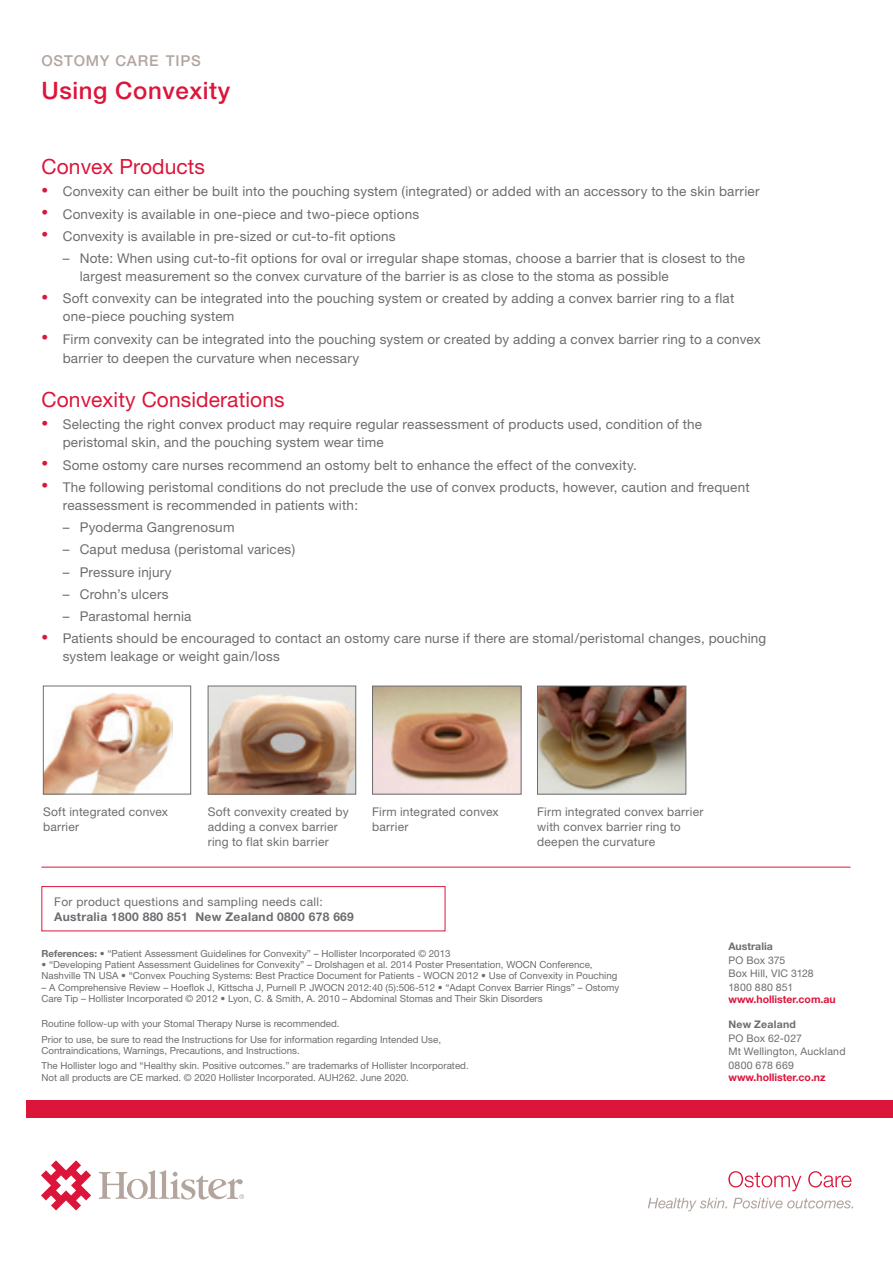
<style>
.page{position:relative;width:893px;height:1263px;background:#fff}
.page>*{position:absolute;margin:0;border:0;box-sizing:border-box;transform-origin:0 0}
.t1{font:500 24px "Helvetica Neue";letter-spacing:.025em;color:#dc153b}
.t2{font:21px "Helvetica Neue";letter-spacing:.005em;color:#dc153b}
.t3{font:500 15px "Helvetica Neue";letter-spacing:.05em;color:#b3a59e}
.t4{font:13.5px/18px "Helvetica Neue";letter-spacing:.015em;color:#6c6d70}
.t5{font:12px/15px "Helvetica Neue";letter-spacing:.02em;color:#6c6d70}
.t6{font:700 12px "Helvetica Neue";letter-spacing:.025em;color:#6c6d70}
.t7{font:10.5px/13.5px "Helvetica Neue";letter-spacing:.015em;color:#6c6d70}
.t8{font:700 10.5px "Helvetica Neue";color:#dc153b}
.t9{font:700 10.5px "Helvetica Neue";letter-spacing:.025em;color:#6c6d70}
.t10{font:700 10.5px "Helvetica Neue";letter-spacing:.005em;color:#6c6d70}
.t11{font:9.75px/15.5px "Helvetica Neue";color:#6c6d70}
.s1{color:#dc153b}
.s2{font-weight:700}
</style>
<div class="page">
<img style="left:45px;top:694px;width:127px;height:98px">
<div style="left:43px;top:686px;width:148px;height:108px;border:1px solid #6c6d70"></div>
<img style="left:539px;top:688px;width:145px;height:104px">
<div style="left:537px;top:686px;width:149px;height:108px;border:1px solid #6c6d70"></div>
<img style="left:210px;top:688px;width:144px;height:104px">
<div style="left:208px;top:686px;width:148px;height:108px;border:1px solid #6c6d70"></div>
<img style="left:374px;top:688px;width:145px;height:104px">
<div style="left:372px;top:686px;width:149px;height:108px;border:1px solid #6c6d70"></div>
<svg style="left:41px;top:1160px;width:50px;height:50px"></svg>
<svg style="left:99px;top:1170px;width:145px;height:29px"></svg>
<svg style="left:648px;top:1198px;width:205px;height:13px"></svg>
<svg style="left:728px;top:1171px;width:124px;height:20px"></svg>
<div style="left:26px;top:1100px;width:867px;height:17px;background:#dc153b"></div>
<hr style="left:41px;top:867px;width:809px;height:1px;background:#dc153b">
<div style="left:41px;top:886px;width:404px;height:45px;border:1px solid #dc153b"></div>
<p class="t3" style="left:41px;top:51px;width:161px">OSTOMY CARE TIPS</p>
<h1 class="t1" style="left:41px;top:76px;width:190px">Using Convexity</h1>
<h2 class="t2" style="left:41px;top:154px;width:165px">Convex Products</h2>
<p class="t4" style="left:41px;top:182px;width:720px"><span class="s1">•</span> Convexity can either be built into the pouching system (integrated) or added with an accessory to the skin barrier</p>
<p class="t4" style="left:41px;top:205px;width:379px"><span class="s1">•</span> Convexity is available in one-piece and two-piece options</p>
<p class="t4" style="left:41px;top:227px;width:356px"><span class="s1">•</span> Convexity is available in pre-sized or cut-to-fit options</p>
<p class="t4" style="left:80px;top:249px;width:667px;text-indent:-17px">– Note: When using cut-to-fit options for oval or irregular shape stomas, choose a barrier that is closest to the largest measurement so the convex curvature of the barrier is as close to the stoma as possible</p>
<p class="t4" style="left:63px;top:289px;width:673px;text-indent:-21px"><span class="s1">•</span> Soft convexity can be integrated into the pouching system or created by adding a convex barrier ring to a flat one-piece pouching system</p>
<p class="t4" style="left:63px;top:329px;width:699px;line-height:19.5px;text-indent:-21px"><span class="s1">•</span> Firm convexity can be integrated into the pouching system or created by adding a convex barrier ring to a convex barrier to deepen the curvature when necessary</p>
<h2 class="t2" style="left:41px;top:387px;width:245px">Convexity Considerations</h2>
<p class="t4" style="left:63px;top:415px;width:641px;text-indent:-21px"><span class="s1">•</span> Selecting the right convex product may require regular reassessment of products used, condition of the peristomal skin, and the pouching system wear time</p>
<p class="t4" style="left:41px;top:456px;width:597px"><span class="s1">•</span> Some ostomy care nurses recommend an ostomy belt to enhance the effect of the convexity.</p>
<p class="t4" style="left:63px;top:478px;width:688px;text-indent:-21px"><span class="s1">•</span> The following peristomal conditions do not preclude the use of convex products, however, caution and frequent reassessment is recommended in patients with:</p>
<p class="t4" style="left:63px;top:518px;width:173px">– Pyoderma Gangrenosum</p>
<p class="t4" style="left:63px;top:540px;width:234px">– Caput medusa (peristomal varices)</p>
<p class="t4" style="left:63px;top:563px;width:110px">– Pressure injury</p>
<p class="t4" style="left:63px;top:585px;width:107px">– Crohn’s ulcers</p>
<p class="t4" style="left:63px;top:607px;width:130px">– Parastomal hernia</p>
<p class="t4" style="left:63px;top:629px;width:705px;text-indent:-21px"><span class="s1">•</span> Patients should be encouraged to contact an ostomy care nurse if there are stomal/peristomal changes, pouching system leakage or weight gain/loss</p>
<p class="t5" style="left:43px;top:804px;width:127px">Soft integrated convex barrier</p>
<p class="t5" style="left:537px;top:804px;width:168px">Firm integrated convex barrier with convex barrier ring to deepen the curvature</p>
<p class="t5" style="left:208px;top:804px;width:142px">Soft convexity created by adding a convex barrier ring to flat skin barrier</p>
<p class="t5" style="left:372px;top:804px;width:128px">Firm integrated convex barrier</p>
<p class="t5" style="left:54px;top:894px;width:270px">For product questions and sampling needs call:</p>
<p class="t6" style="left:54px;top:909px;width:301px">Australia 1800 880 851 New Zealand 0800 678 669</p>
<p class="t11" style="left:41px;top:945px;width:411px"><span class="s2">References:</span> • “Patient Assessment Guidelines for Convexity” – Hollister Incorporated © 2013</p>
<p class="t11" style="left:41px;top:959px;width:577px;line-height:11.2px">• “Developing Patient Assessment Guidelines for Convexity” – Drolshagen et al. 2014 Poster Presentation, WOCN Conference,<br>Nashville TN USA • “Convex Pouching Systems: Best Practice Document for Patients - WOCN 2012 • Use of Convexity in Pouching</p>
<p class="t11" style="left:41px;top:981px;width:579px;line-height:11.2px">– A Comprehensive Review – Hoeflok J, Kittscha J, Purnell P. JWOCN 2012:40 (5):506-512 • “Adapt Convex Barrier Rings” – Ostomy<br>Care Tip – Hollister Incorporated © 2012 • Lyon, C. &amp; Smith, A. 2010 – Abdominal Stomas and Their Skin Disorders</p>
<p class="t11" style="left:41px;top:1016px;width:401px">Routine follow-up with your Stomal Therapy Nurse is recommended.<br>Prior to use, be sure to read the Instructions for Use for information regarding Intended Use,</p>
<p class="t11" style="left:41px;top:1042px;width:429px">Contraindications, Warnings, Precautions, and Instructions.<br>The Hollister logo and “Healthy skin. Positive outcomes.” are trademarks of Hollister Incorporated.</p>
<p class="t11" style="left:41px;top:1069px;width:369px">Not all products are CE marked. © 2020 Hollister Incorporated. AUH262. June 2020.</p>
<p class="t10" style="left:728px;top:940px;width:46px">Australia</p>
<p class="t7" style="left:728px;top:953px;width:87px">PO Box 375<br>Box Hill, VIC 3128<br>1800 880 851</p>
<p class="t8" style="left:728px;top:992px;width:109px">www.hollister.com.au</p>
<p class="t9" style="left:728px;top:1018px;width:69px">New Zealand</p>
<p class="t7" style="left:728px;top:1031px;width:119px">PO Box 62-027<br>Mt Wellington, Auckland<br>0800 678 669</p>
<p class="t8" style="left:728px;top:1070px;width:99px">www.hollister.co.nz</p>
</div>
